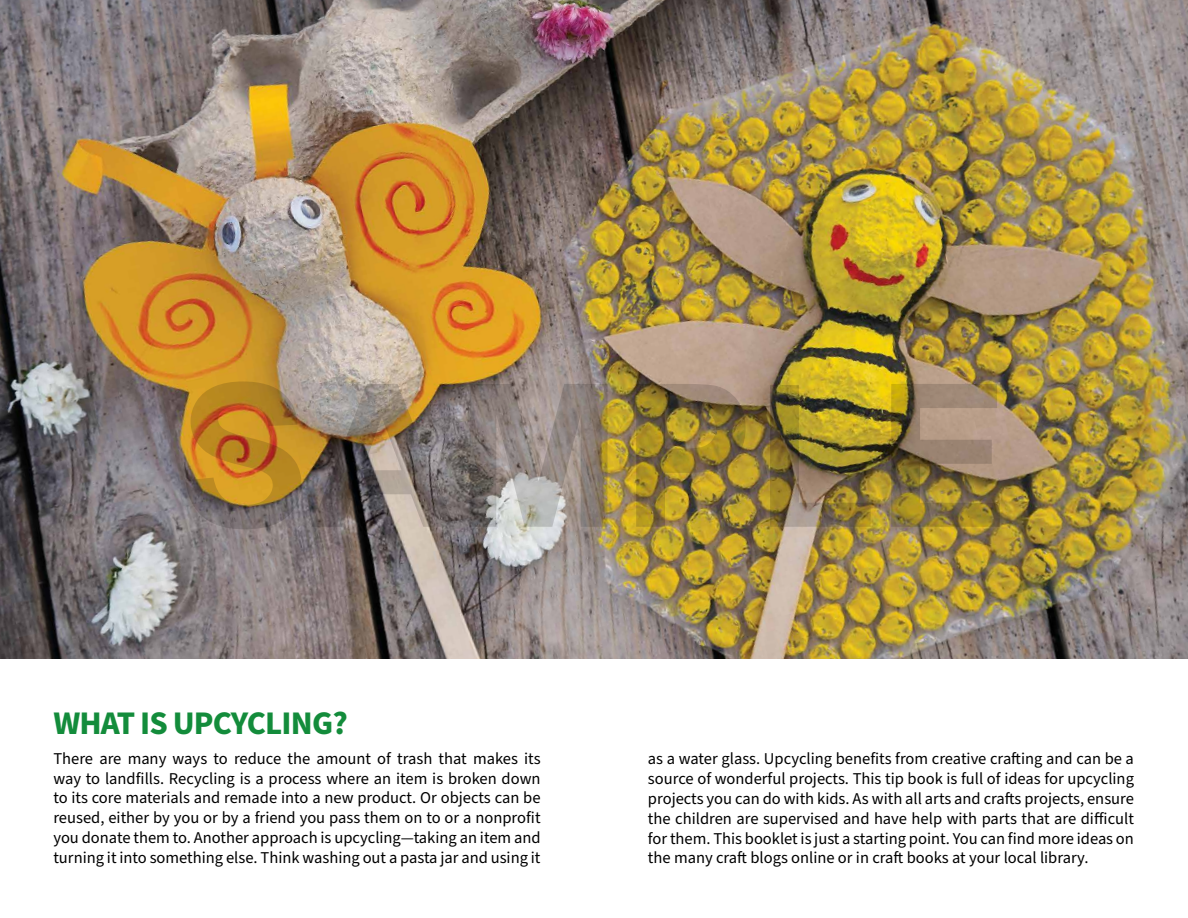
<style>
.page{position:relative;width:1188px;height:918px;background:#fff}
.page>*{position:absolute;margin:0;border:0;box-sizing:border-box;transform-origin:0 0}
.t1{font:700 199.5px "Arial";color:rgb(0 0 0/.15)}
.t2{font:700 33px "Source Sans Pro";letter-spacing:-.025em;color:#138c3b}
.t3{font:16.5px/19.8px "Source Sans Pro";color:#000;text-align:justify}
</style>
<div class="page">
<img style="left:0;top:0;width:1188px;height:659px">
<h1 class="t1" style="left:178px;top:325px;width:833px">SAMPLE</h1>
<h2 class="t2" style="left:53px;top:700px;width:296px">WHAT IS UPCYCLING?</h2>
<p class="t3" style="left:53px;top:749px;width:489px">There are many ways to reduce the amount of trash that makes its way to landfills. Recycling is a process where an item is broken down to its core materials and remade into a new product. Or objects can be reused, either by you or by a friend you pass them on to or a nonprofit you donate them to. Another approach is upcycling—taking an item and turning it into something else. Think washing out a pasta jar and using it</p>
<p class="t3" style="left:648px;top:750px;width:488px">as a water glass. Upcycling benefits from creative crafting and can be a source of wonderful projects. This tip book is full of ideas for upcycling projects you can do with kids. As with all arts and crafts projects, ensure the children are supervised and have help with parts that are difficult for them. This booklet is just a starting point. You can find more ideas on the many craft blogs online or in craft books at your local library.</p>
</div>
